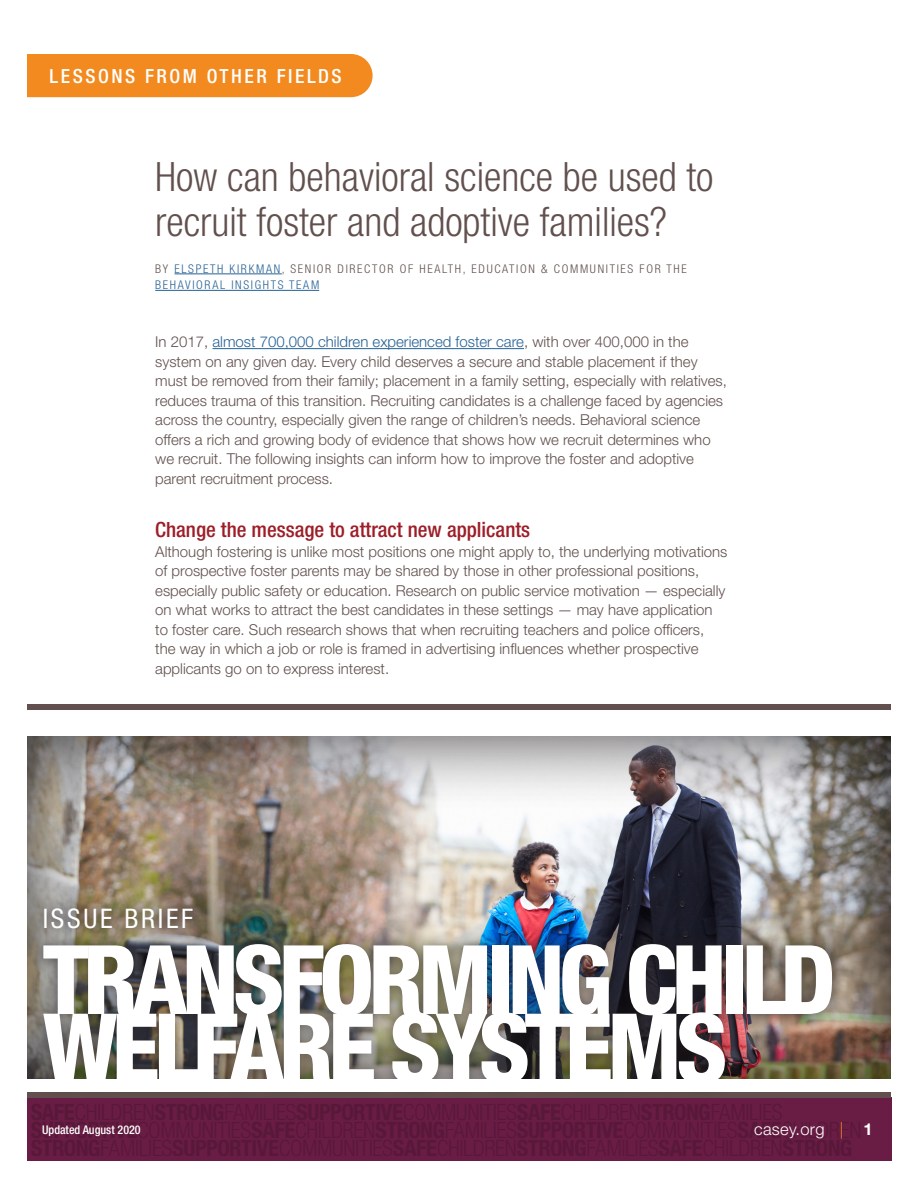
<style>
.page{position:relative;width:918px;height:1188px;background:#fff}
.page>*{position:absolute;margin:0;border:0;box-sizing:border-box;transform-origin:0 0}
.t1{font:800 condensed 96px/68.2px "Helvetica Neue LT Std";letter-spacing:-.06em;color:#fff}
.t2{font:300 condensed 40.5px/45px "Helvetica Neue LT Std";color:#61504d}
.t3{font:condensed 27px "Helvetica Neue LT Std";letter-spacing:.1em;color:#fff}
.Head_2{font:500 condensed 21px "Helvetica Neue LT Std";color:#9d1e28}
.t4{font:500 condensed 19.5px "Helvetica Neue LT Std";letter-spacing:.13em;color:#fff}
.t5{font:300 16.5px "Helvetica Neue LT Std";letter-spacing:.02em;color:#fff}
.body{font:300 15px/19.5px "Helvetica Neue LT Std";color:#61504d}
.author-title{font:300 condensed 12px/16.5px "Helvetica Neue LT Std";letter-spacing:.14em;color:#61504d}
.t6{font:500 condensed 12px "Helvetica Neue LT Std";color:#fff}
.s1{color:#266194}
.s2{color:#f28a20}
.s3{font-weight:700}
</style>
<div class="page">
<div style="left:27px;top:54px;width:346px;height:43px;background:#f28a20"></div>
<div style="left:27px;top:1098px;width:864px;height:63px;background:#691d45"></div>
<div style="left:27px;top:1091px;width:864px;height:7px;background:#61504d"></div>
<div style="left:27px;top:704px;width:864px;height:6px;background:#61504d"></div>
<div style="left:26px;top:736px;width:865px;height:347px;background:#231f20;opacity:.75"></div>
<div style="left:27px;top:892px;width:821px;height:207px;background:#231f20;opacity:.6"></div>
<div style="left:27px;top:1079px;width:864px;height:12px;background:#fff"></div>
<hr style="left:174px;top:274px;width:108px;height:1px;background:#266194">
<hr style="left:155px;top:290px;width:164px;height:1px;background:#266194">
<hr style="left:213px;top:348px;width:311px;height:1px;background:#266194">
<h3 class="t4" style="left:50px;top:64px;width:294px">LESSONS FROM OTHER FIELDS</h3>
<p class="t2" style="left:155px;top:154px;width:560px">How can behavioral science be used to recruit foster and adoptive families?</p>
<p class="author-title" style="left:155px;top:260px;width:533px">BY <span class="s1">ELSPETH KIRKMAN</span>, SENIOR DIRECTOR OF HEALTH, EDUCATION &amp; COMMUNITIES FOR THE<br><span class="s1">BEHAVIORAL INSIGHTS TEAM</span></p>
<p class="body" style="left:155px;top:332px;width:573px">In 2017, <span class="s1">almost 700,000 children experienced foster care</span>, with over 400,000 in the system on any given day. Every child deserves a secure and stable placement if they must be removed from their family; placement in a family setting, especially with relatives, reduces trauma of this transition. Recruiting candidates is a challenge faced by agencies across the country, especially given the range of children’s needs. Behavioral science offers a rich and growing body of evidence that shows how we recruit determines who we recruit. The following insights can inform how to improve the foster and adoptive parent recruitment process.</p>
<p class="Head_2" style="left:155px;top:517px;width:376px">Change the message to attract new applicants</p>
<p class="body" style="left:155px;top:541px;width:574px">Although fostering is unlike most positions one might apply to, the underlying motivations of prospective foster parents may be shared by those in other professional positions, especially public safety or education. Research on public service motivation — especially on what works to attract the best candidates in these settings — may have application to foster care. Such research shows that when recruiting teachers and police officers, the way in which a job or role is framed in advertising influences whether prospective applicants go on to express interest.</p>
<h3 class="t3" style="left:43px;top:903px;width:152px">ISSUE BRIEF</h3>
<h1 class="t1" style="left:43px;top:944px;width:794px">TRANSFORMING CHILD<br>WELFARE SYSTEMS</h1>
<p class="t6" style="left:42px;top:1122px;width:100px">Updated August 2020</p>
<p class="t5" style="left:754px;top:1119px;width:120px">casey.org <span class="s2">|</span> <span class="s3">1</span></p>
</div>
